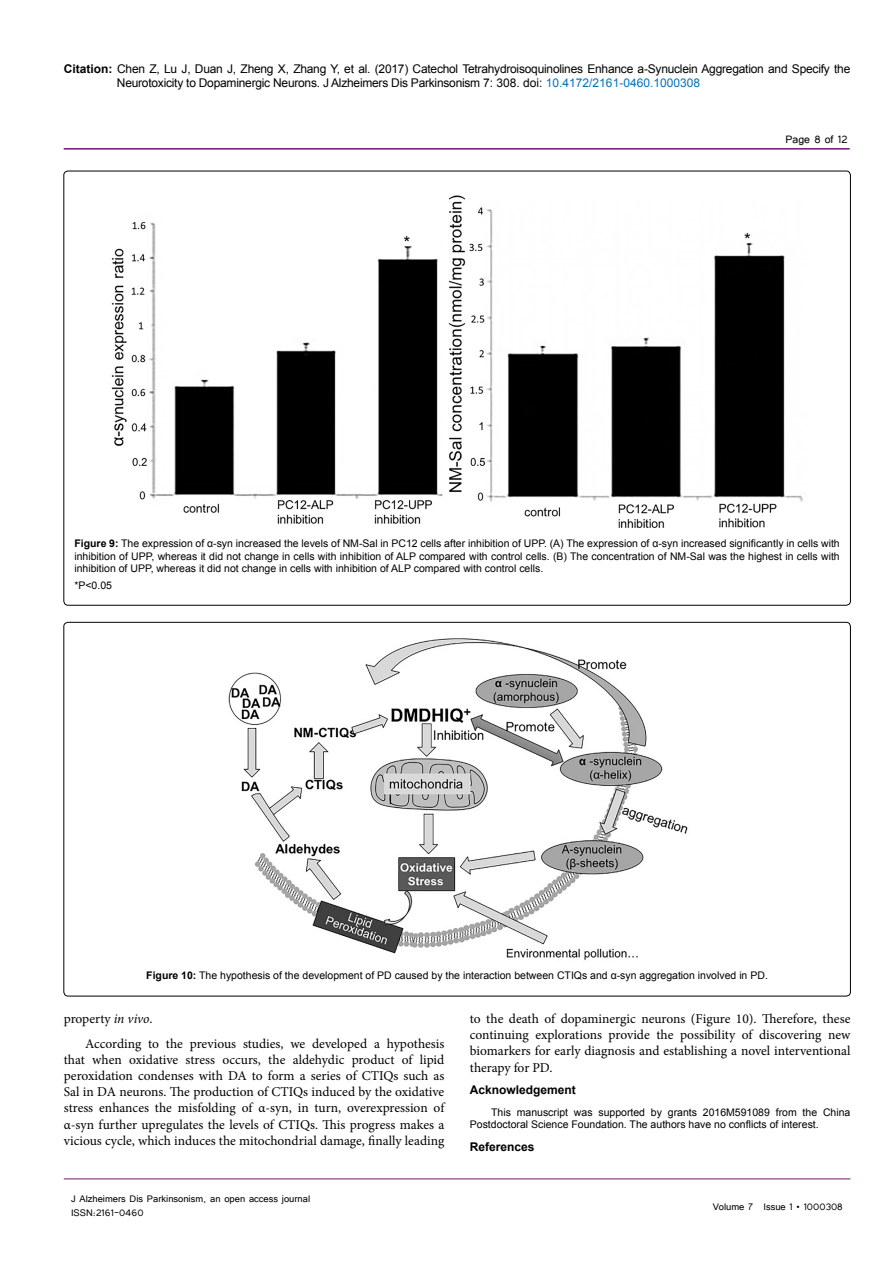
<style>
.page{position:relative;width:893px;height:1263px;background:#fff}
.page>*{position:absolute;margin:0;border:0;box-sizing:border-box;transform-origin:0 0}
.t1{font:13.5px/16.2px "Minion Pro";letter-spacing:-.005em;color:#000;text-align:justify}
.t2{font:13.5px "Tunga";color:#000}
.t3{font:12px/14.4px "Arial";letter-spacing:-.02em;color:#000}
.t4{font:12px/14.4px "Tunga";color:#000}
.SSH{font:700 12px "Arial";color:#000}
.t5{font:10.5px/12.6px "Arial";color:#000}
.s1{font-weight:700}
.s2{color:#0072bc}
.s3{font-style:italic}
</style>
<div class="page">
<hr style="left:64px;top:148px;width:786px;height:2px;background:#741472">
<hr style="left:64px;top:1179px;width:786px;height:1px;background:#741472">
<img style="left:111px;top:195px;width:692px;height:333px">
<img style="left:228px;top:638px;width:460px;height:322px">
<p class="t3" style="left:117px;top:61px;width:735px;text-indent:-53px"><span class="s1">Citation:</span> Chen Z, Lu J, Duan J, Zheng X, Zhang Y, et al. (2017) Catechol Tetrahydroisoquinolines Enhance a-Synuclein Aggregation and Specify the<br>Neurotoxicity to Dopaminergic Neurons. J Alzheimers Dis Parkinsonism 7: 308. doi: <span class="s2">10.4172/2161-0460.1000308</span></p>
<p class="t2" style="left:785px;top:131px;width:64px">Page 8 of 12</p>
<p class="t5" style="left:74px;top:537px;width:767px;text-align:justify"><span class="s1">Figure 9:</span> The expression of α-syn increased the levels of NM-Sal in PC12 cells after inhibition of UPP. (A) The expression of α-syn increased significantly in cells with inhibition of UPP, whereas it did not change in cells with inhibition of ALP compared with control cells. (B) The concentration of NM-Sal was the highest in cells with inhibition of UPP, whereas it did not change in cells with inhibition of ALP compared with control cells.</p>
<p class="t5" style="left:74px;top:579px;width:39px">*P&lt;0.05</p>
<p class="t5" style="left:146px;top:969px;width:623px"><span class="s1">Figure 10:</span> The hypothesis of the development of PD caused by the interaction between CTIQs and α-syn aggregation involved in PD.</p>
<p class="t1" style="left:64px;top:1010px;width:90px">property <span class="s3">in vivo</span>.</p>
<p class="t1" style="left:64px;top:1035px;width:382px;text-indent:21px">According to the previous studies, we developed a hypothesis that when oxidative stress occurs, the aldehydic product of lipid peroxidation condenses with DA to form a series of CTIQs such as Sal in DA neurons. The production of CTIQs induced by the oxidative stress enhances the misfolding of α-syn, in turn, overexpression of α-syn further upregulates the levels of CTIQs. This progress makes a vicious cycle, which induces the mitochondrial damage, finally leading</p>
<p class="t4" style="left:71px;top:1190px;width:241px">J Alzheimers Dis Parkinsonism, an open access journal<br>ISSN:2161-0460</p>
<p class="t1" style="left:470px;top:1010px;width:382px">to the death of dopaminergic neurons (Figure 10). Therefore, these continuing explorations provide the possibility of discovering new biomarkers for early diagnosis and establishing a novel interventional therapy for PD.</p>
<p class="SSH" style="left:470px;top:1082px;width:108px">Acknowledgement</p>
<p class="t5" style="left:470px;top:1106px;width:382px;text-indent:21px">This manuscript was supported by grants 2016M591089 from the China<br>Postdoctoral Science Foundation. The authors have no conflicts of interest.</p>
<p class="SSH" style="left:470px;top:1139px;width:66px">References</p>
<p class="t4" style="left:713px;top:1199px;width:132px">Volume 7 Issue 1 • 1000308</p>
</div>
